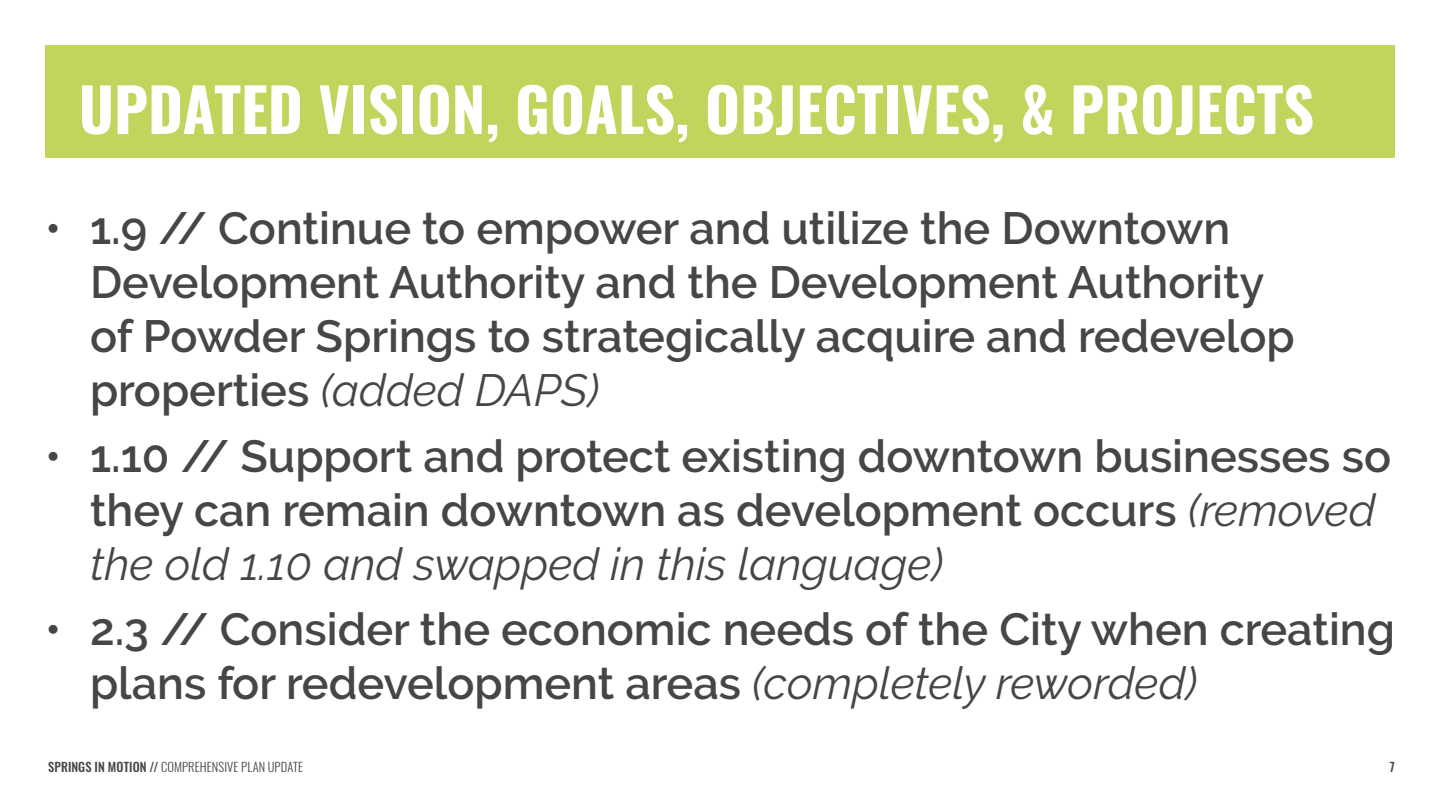
<style>
.page{position:relative;width:1440px;height:810px;background:#fff}
.page>*{position:absolute;margin:0;border:0;box-sizing:border-box;transform-origin:0 0}
.t1{font:700 60px "Oswald";color:#fff}
.t2{font:600 45px/54px "Raleway";color:#464649}
.t3{font:300 12.5px "Oswald";letter-spacing:.01em;color:#464649}
.t4{font:500 12.5px "Oswald";color:#464649}
.s1{font-weight:400;font-style:italic}
.s2{font-weight:500}
</style>
<div class="page">
<div style="left:45px;top:45px;width:1350px;height:113px;background:#c1d45b"></div>
<h1 class="t1" style="left:79px;top:68px;width:1237px">UPDATED VISION, GOALS, OBJECTIVES, &amp; PROJECTS</h1>
<p class="t2" style="left:90px;top:202px;width:1206px;text-indent:-45px">• 1.9 // Continue to empower and utilize the Downtown Development Authority and the Development Authority of Powder Springs to strategically acquire and redevelop properties <span class="s1">(added DAPS)</span></p>
<p class="t2" style="left:90px;top:429px;width:1303px;text-indent:-45px">• 1.10 // Support and protect existing downtown businesses so they can remain downtown as development occurs <span class="s1">(removed the old 1.10 and swapped in this language)</span></p>
<p class="t2" style="left:90px;top:602px;width:1307px;text-indent:-45px">• 2.3 // Consider the economic needs of the City when creating plans for redevelopment areas <span class="s1">(completely reworded)</span></p>
<p class="t3" style="left:48px;top:758px;width:257px"><span class="s2">SPRINGS IN MOTION //</span> COMPREHENSIVE PLAN UPDATE</p>
<p class="t4" style="left:1390px;top:758px;width:7px">7</p>
</div>
